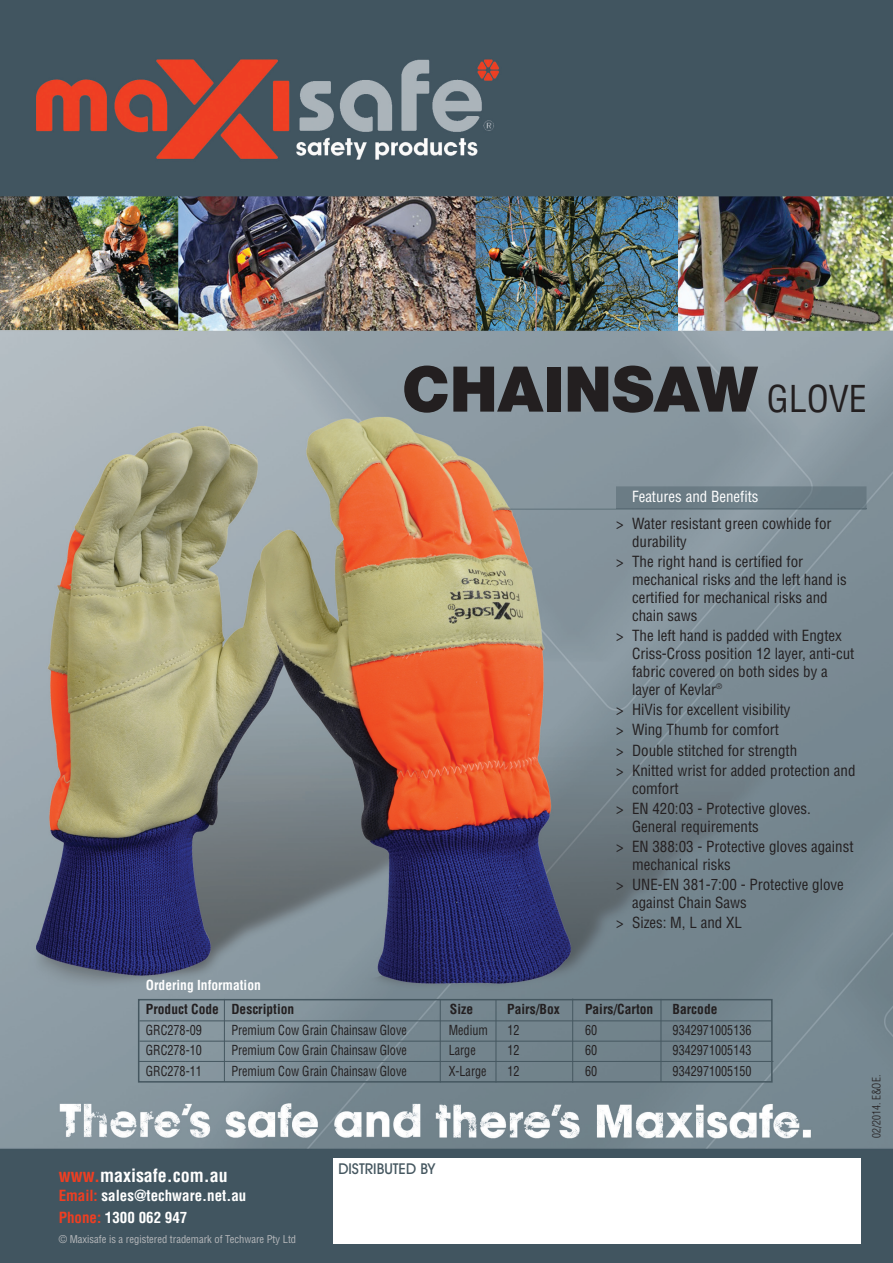
<style>
.page{position:relative;width:893px;height:1263px;background:#fff}
.page>*{position:absolute;margin:0;border:0;box-sizing:border-box;transform-origin:0 0}
.t1{font:900 63px "Helvetica Neue";color:#231f20}
.t2{font:700 condensed 18px "Helvetica";color:#fff}
.t3{font:condensed 15px/18px "Helvetica";color:#231f20}
.t4{font:700 condensed 15px/21.8px "Helvetica";color:#fff}
.t5{font:condensed 15px "Helvetica";color:#fff}
.t6{font:500 15px "Avant Garde IT Cby BT";color:#455760}
.t7{font:condensed 13.5px "Helvetica";color:#231f20;scale:.9 1}
.t8{font:700 condensed 13.5px "Helvetica";color:#231f20}
.t9{font:700 condensed 13.5px "Helvetica";color:#fff}
.t10{font:300 condensed 11.1px "Helvetica";color:#231f20}
.t11{font:condensed 10.5px "Helvetica";color:#b6b8bb}
.s1{font-family:"Helvetica";font-weight:400;font-stretch:condensed;font-size:36.15px}
.s2{color:#ef3e22}
</style>
<div class="page">
<img style="left:0;top:0;width:893px;height:1263px">
<div style="left:333px;top:1159px;width:528px;height:85px;background:#fff"></div>
<div style="left:138px;top:999px;width:635px;height:83px;border:2px solid #455760"></div>
<hr style="left:139px;top:1020px;width:632px;height:1px;background:#455760">
<hr style="left:139px;top:1041px;width:632px;height:1px;background:#455760">
<hr style="left:224px;top:999px;width:1px;height:83px;background:#455760">
<hr style="left:440px;top:1000px;width:1px;height:82px;background:#455760">
<hr style="left:496px;top:999px;width:1px;height:83px;background:#455760">
<hr style="left:661px;top:999px;width:1px;height:82px;background:#455760">
<hr style="left:139px;top:1061px;width:634px;height:1px;background:#455760">
<hr style="left:572px;top:998px;width:1px;height:85px;background:#455760">
<div style="left:616px;top:486px;width:250px;height:22px;background:#6b7c85"></div>
<img style="left:498px;top:508px;width:368px;height:2px">
<h1 class="t1" style="left:402px;top:367px;width:466px">CHAINSAW <span class="s1">GLOVE</span></h1>
<p class="t5" style="left:632px;top:491px;width:128px">Features and Benefits</p>
<p class="t3" style="left:632px;top:516px;width:201px;text-indent:-16px">&gt; Water resistant green cowhide for durability</p>
<p class="t3" style="left:632px;top:554px;width:216px;text-indent:-16px">&gt; The right hand is certified for mechanical risks and the left hand is certified for mechanical risks and chain saws</p>
<p class="t3" style="left:632px;top:628px;width:224px;text-indent:-16px">&gt; The left hand is padded with Engtex<br>Criss-Cross position 12 layer, anti-cut fabric covered on both sides by a layer of Kevlar<sup>®</sup></p>
<p class="t3" style="left:616px;top:701px;width:241px;line-height:20.1px">&gt; HiVis for excellent visibility<br>&gt; Wing Thumb for comfort<br>&gt; Double stitched for strength<br>&gt; Knitted wrist for added protection and</p>
<p class="t3" style="left:616px;top:779px;width:196px;line-height:20.1px;text-indent:16px">comfort<br>&gt; EN 420:03 - Protective gloves.</p>
<p class="t3" style="left:616px;top:817px;width:239px;line-height:20.1px;text-indent:16px">General requirements<br>&gt; EN 388:03 - Protective gloves against</p>
<p class="t3" style="left:616px;top:856px;width:229px;line-height:20.1px;text-indent:16px">mechanical risks<br>&gt; UNE-EN 381-7:00 - Protective glove</p>
<p class="t3" style="left:616px;top:894px;width:132px;line-height:20.1px;text-indent:16px">against Chain Saws &gt; Sizes: M, L and XL</p>
<p class="t9" style="left:146px;top:979px;width:117px">Ordering Information</p>
<p class="t8" style="left:146px;top:1004px;width:150px">Product Code Description</p>
<p class="t8" style="left:450px;top:1004px;width:25px">Size</p>
<p class="t8" style="left:507px;top:1004px;width:54px">Pairs/Box</p>
<p class="t8" style="left:585px;top:1004px;width:70px">Pairs/Carton</p>
<p class="t8" style="left:672px;top:1004px;width:46px">Barcode</p>
<p class="t7" style="left:146px;top:1025px;width:64px">GRC278-09</p>
<p class="t7" style="left:231px;top:1025px;width:196px">Premium Cow Grain Chainsaw Glove</p>
<p class="t7" style="left:449px;top:1025px;width:45px">Medium</p>
<p class="t7" style="left:507px;top:1025px;width:15px">12</p>
<p class="t7" style="left:585px;top:1025px;width:15px">60</p>
<p class="t7" style="left:673px;top:1025px;width:89px">9342971005136</p>
<p class="t7" style="left:146px;top:1045px;width:64px">GRC278-10</p>
<p class="t7" style="left:231px;top:1045px;width:196px">Premium Cow Grain Chainsaw Glove</p>
<p class="t7" style="left:449px;top:1045px;width:31px">Large</p>
<p class="t7" style="left:507px;top:1045px;width:15px">12</p>
<p class="t7" style="left:585px;top:1045px;width:15px">60</p>
<p class="t7" style="left:673px;top:1045px;width:89px">9342971005143</p>
<p class="t7" style="left:146px;top:1066px;width:64px">GRC278-11</p>
<p class="t7" style="left:231px;top:1066px;width:196px">Premium Cow Grain Chainsaw Glove</p>
<p class="t7" style="left:449px;top:1066px;width:43px">X-Large</p>
<p class="t7" style="left:507px;top:1066px;width:15px">12</p>
<p class="t7" style="left:585px;top:1066px;width:15px">60</p>
<p class="t7" style="left:673px;top:1066px;width:89px">9342971005150</p>
<p class="t2" style="left:59px;top:1168px;width:171px"><span class="s2">www.</span>maxisafe.com.au</p>
<p class="t4" style="left:59px;top:1186px;width:189px"><span class="s2">Email:</span> sales@techware.net.au<br><span class="s2">Phone:</span> 1300 062 947</p>
<p class="t11" style="left:59px;top:1235px;width:239px">© Maxisafe is a registered trademark of Techware Pty Ltd</p>
<p class="t6" style="left:338px;top:1163px;width:98px">DISTRIBUTED BY</p>
<p class="t10" style="left:872px;top:1138px;width:64px;rotate:-90deg">02/2014. E&amp;OE.</p>
</div>
